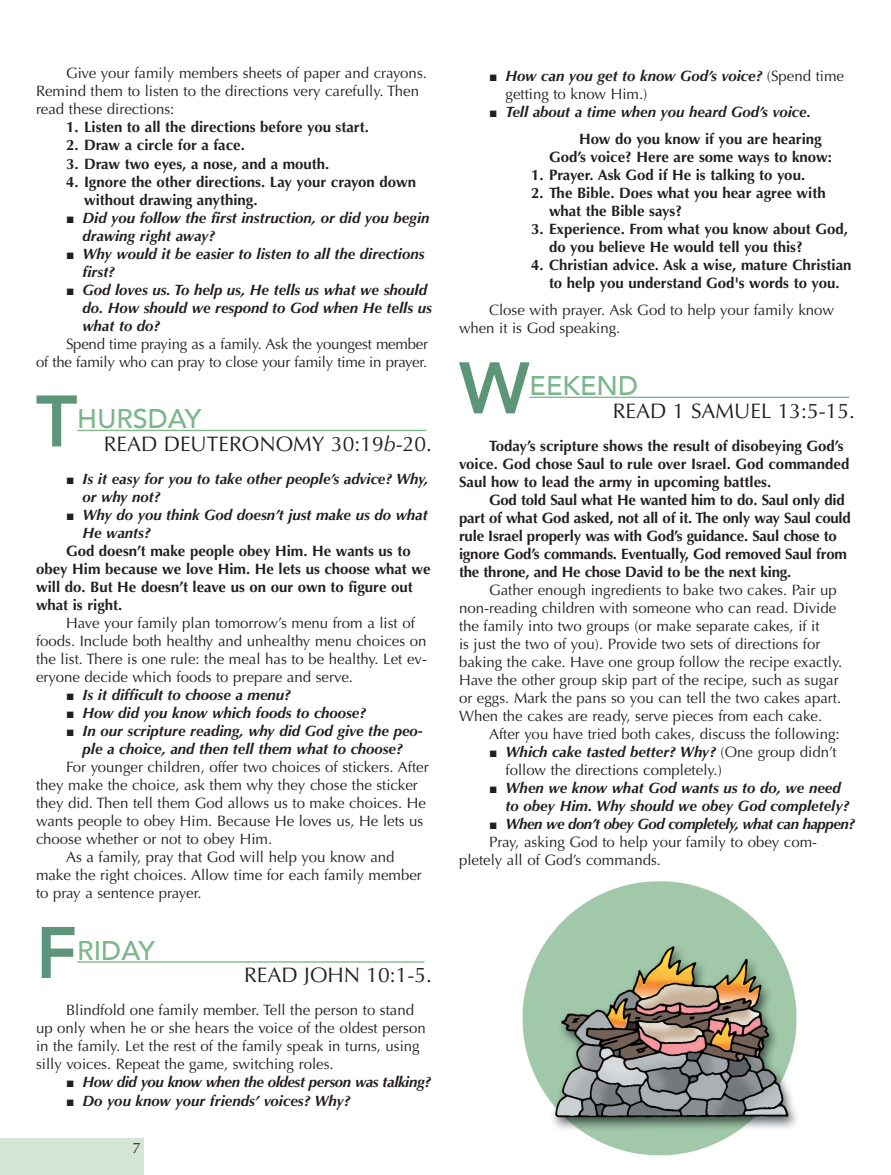
<style>
.page{position:relative;width:891px;height:1175px;background:#fff}
.page>*{position:absolute;margin:0;border:0;box-sizing:border-box;transform-origin:0 0}
.Day_1{font:800 72px "Avenir";color:#5c9579}
.Day_1-2{font:500 27px "Avenir";color:#7cb68b}
.SCRIPT_REF{font:21px "Optima";color:#231f20}
.Body{font:15px/18px "Optima";color:#231f20}
.Body-2{font:700 15px/18px "Optima";color:#231f20}
.Questions_1{font:italic 700 15px/18px "Optima";color:#231f20}
.Questions_1-2{font:15px/18px "Optima";color:#231f20}
.Questions_1-3{font:italic 700 15px "Optima";letter-spacing:-.025em;color:#231f20}
.Questions_1-4{font:italic 700 15px "Optima";letter-spacing:-.03em;color:#231f20}
.s1{font-family:"European Pi Three";font-weight:400;font-style:normal}
.s2{font-style:italic}
.s3{font-weight:400;font-style:normal}
.s4{font-family:"European Pi Three"}
.s5{font-weight:700;font-style:italic}
</style>
<div class="page">
<img style="left:522px;top:881px;width:275px;height:275px">
<div style="left:0;top:1138px;width:144px;height:36px;background:#d4e4d5"></div>
<hr style="left:77px;top:430px;width:349px;height:1px;background:#7cb68b">
<hr style="left:77px;top:961px;width:348px;height:1px;background:#7cb68b">
<hr style="left:530px;top:396px;width:319px;height:2px;background:#7cb68b">
<p class="Body" style="left:36px;top:65px;width:393px;text-indent:30px">Give your family members sheets of paper and crayons.<br>Remind them to listen to the directions very carefully. Then read these directions:</p>
<p class="Body-2" style="left:66px;top:119px;width:304px">1. Listen to all the directions before you start.</p>
<p class="Body-2" style="left:66px;top:137px;width:180px">2. Draw a circle for a face.</p>
<p class="Body-2" style="left:66px;top:155px;width:265px">3. Draw two eyes, a nose, and a mouth.</p>
<p class="Body-2" style="left:84px;top:173px;width:334px;text-indent:-18px">4. Ignore the other directions. Lay your crayon down without drawing anything.</p>
<p class="Questions_1" style="left:82px;top:208px;width:349px;text-indent:-16px"><span class="s1">J</span> Did you follow the first instruction, or did you begin drawing right away?</p>
<p class="Questions_1" style="left:82px;top:244px;width:344px;text-indent:-16px"><span class="s1">J</span> Why would it be easier to listen to all the directions first?</p>
<p class="Questions_1" style="left:82px;top:280px;width:351px;text-indent:-16px"><span class="s1">J</span> God loves us. To help us, He tells us what we should do. How should we respond to God when He tells us what to do?</p>
<p class="Body" style="left:36px;top:335px;width:394px;text-align:right">Spend time praying as a family. Ask the youngest member<br>of the family who can pray to close your family time in prayer.</p>
<p class="Day_1" style="left:36px;top:365px;width:43px">T</p>
<p class="Day_1-2" style="left:77px;top:395px;width:126px">HURSDAY</p>
<p class="SCRIPT_REF" style="left:104px;top:431px;width:330px">READ DEUTERONOMY 30:19<span class="s2">b</span>-20.</p>
<p class="Questions_1" style="left:82px;top:470px;width:347px;text-indent:-16px"><span class="s1">J</span> Is it easy for you to take other people’s advice? Why, or why not?</p>
<p class="Questions_1" style="left:82px;top:506px;width:347px;text-indent:-16px"><span class="s1">J</span> Why do you think God doesn’t just make us do what<br>He wants?</p>
<p class="Body-2" style="left:36px;top:542px;width:396px;text-indent:30px">God doesn’t make people obey Him. He wants us to obey Him because we love Him. He lets us choose what we will do. But He doesn’t leave us on our own to figure out what is right.</p>
<p class="Body" style="left:36px;top:614px;width:393px;text-indent:30px">Have your family plan tomorrow’s menu from a list of foods. Include both healthy and unhealthy menu choices on the list. There is one rule: the meal has to be healthy. Let ev&shy;eryone decide which foods to prepare and serve.</p>
<p class="Questions_1" style="left:66px;top:686px;width:226px"><span class="s1">J</span> Is it difficult to choose a menu?</p>
<p class="Questions_1" style="left:66px;top:704px;width:302px"><span class="s1">J</span> How did you know which foods to choose?</p>
<p class="Questions_1" style="left:66px;top:722px;width:358px;text-align:center"><span class="s1">J</span> In our scripture reading, why did God give the peo&shy;ple a choice, and then tell them what to choose?</p>
<p class="Body" style="left:36px;top:758px;width:394px;text-indent:30px">For younger children, offer two choices of stickers. After they make the choice, ask them why they chose the sticker they did. Then tell them God allows us to make choices. He wants people to obey Him. Because He loves us, He lets us choose whether or not to obey Him.</p>
<p class="Body" style="left:36px;top:848px;width:387px;text-indent:30px">As a family, pray that God will help you know and make the right choices. Allow time for each family member to pray a sentence prayer.</p>
<p class="Day_1" style="left:36px;top:896px;width:43px">F</p>
<p class="Day_1-2" style="left:77px;top:927px;width:79px">RIDAY</p>
<p class="SCRIPT_REF" style="left:244px;top:963px;width:189px">READ JOHN 10:1-5.</p>
<p class="Body" style="left:36px;top:1001px;width:391px;text-indent:30px">Blindfold one family member. Tell the person to stand up only when he or she hears the voice of the oldest person in the family. Let the rest of the family speak in turns, using silly voices. Repeat the game, switching roles.</p>
<p class="Questions_1-3" style="left:66px;top:1073px;width:367px"><span class="s1">J</span> How did you know when the oldest person was talking?</p>
<p class="Questions_1" style="left:66px;top:1091px;width:286px"><span class="s1">J</span> Do you know your friends’ voices? Why?</p>
<p class="Body" style="left:133px;top:1139px;width:10px">7</p>
<p class="Questions_1" style="left:506px;top:67px;width:340px;text-indent:-16px"><span class="s1">J</span> How can you get to know God’s voice? <span class="s3">(Spend time getting to know Him.)</span></p>
<p class="Questions_1" style="left:489px;top:103px;width:323px"><span class="s1">J</span> Tell about a time when you heard God’s voice.</p>
<p class="Body-2" style="left:549px;top:130px;width:284px;text-indent:30px">How do you know if you are hearing<br>God’s voice? Here are some ways to know:</p>
<p class="Body-2" style="left:531px;top:166px;width:276px">1. Prayer. Ask God if He is talking to you.</p>
<p class="Body-2" style="left:549px;top:184px;width:278px;text-indent:-18px">2. The Bible. Does what you hear agree with what the Bible says?</p>
<p class="Body-2" style="left:549px;top:220px;width:300px;text-indent:-18px">3. Experience. From what you know about God, do you believe He would tell you this?</p>
<p class="Body-2" style="left:531px;top:256px;width:322px;text-align:center">4. Christian advice. Ask a wise, mature Christian to help you understand God's words to you.</p>
<p class="Body" style="left:459px;top:301px;width:377px;text-indent:30px">Close with prayer. Ask God to help your family know when it is God speaking.</p>
<p class="Day_1" style="left:459px;top:332px;width:72px">W</p>
<p class="Day_1-2" style="left:530px;top:362px;width:110px">EEKEND</p>
<p class="SCRIPT_REF" style="left:613px;top:398px;width:244px">READ 1 SAMUEL 13:5-15.</p>
<p class="Body-2" style="left:459px;top:437px;width:392px;text-indent:30px">Today’s scripture shows the result of disobeying God’s voice. God chose Saul to rule over Israel. God commanded<br>Saul how to lead the army in upcoming battles.</p>
<p class="Body-2" style="left:459px;top:491px;width:393px;text-indent:30px">God told Saul what He wanted him to do. Saul only did part of what God asked, not all of it. The only way Saul could rule Israel properly was with God’s guidance. Saul chose to ignore God’s commands. Eventually, God removed Saul from the throne, and He chose David to be the next king.</p>
<p class="Body" style="left:459px;top:581px;width:385px;text-indent:30px">Gather enough ingredients to bake two cakes. Pair up non-reading children with someone who can read. Divide the family into two groups (or make separate cakes, if it<br>is just the two of you). Provide two sets of directions for baking the cake. Have one group follow the recipe exactly.<br>Have the other group skip part of the recipe, such as sugar or eggs. Mark the pans so you can tell the two cakes apart.<br>When the cakes are ready, serve pieces from each cake.</p>
<p class="Body" style="left:489px;top:725px;width:352px">After you have tried both cakes, discuss the following:</p>
<p class="Questions_1-2" style="left:506px;top:743px;width:333px;text-indent:-16px"><span class="s4">J</span> <span class="s5">Which cake tasted better? Why?</span> (One group didn’t follow the directions completely.)</p>
<p class="Questions_1" style="left:506px;top:779px;width:346px;text-indent:-16px"><span class="s1">J</span> When we know what God wants us to do, we need to obey Him. Why should we obey God completely?</p>
<p class="Questions_1-4" style="left:489px;top:815px;width:367px"><span class="s1">J</span> When we don’t obey God completely, what can happen?</p>
<p class="Body" style="left:459px;top:833px;width:360px;text-indent:30px">Pray, asking God to help your family to obey com&shy;pletely all of God’s commands.</p>
</div>
